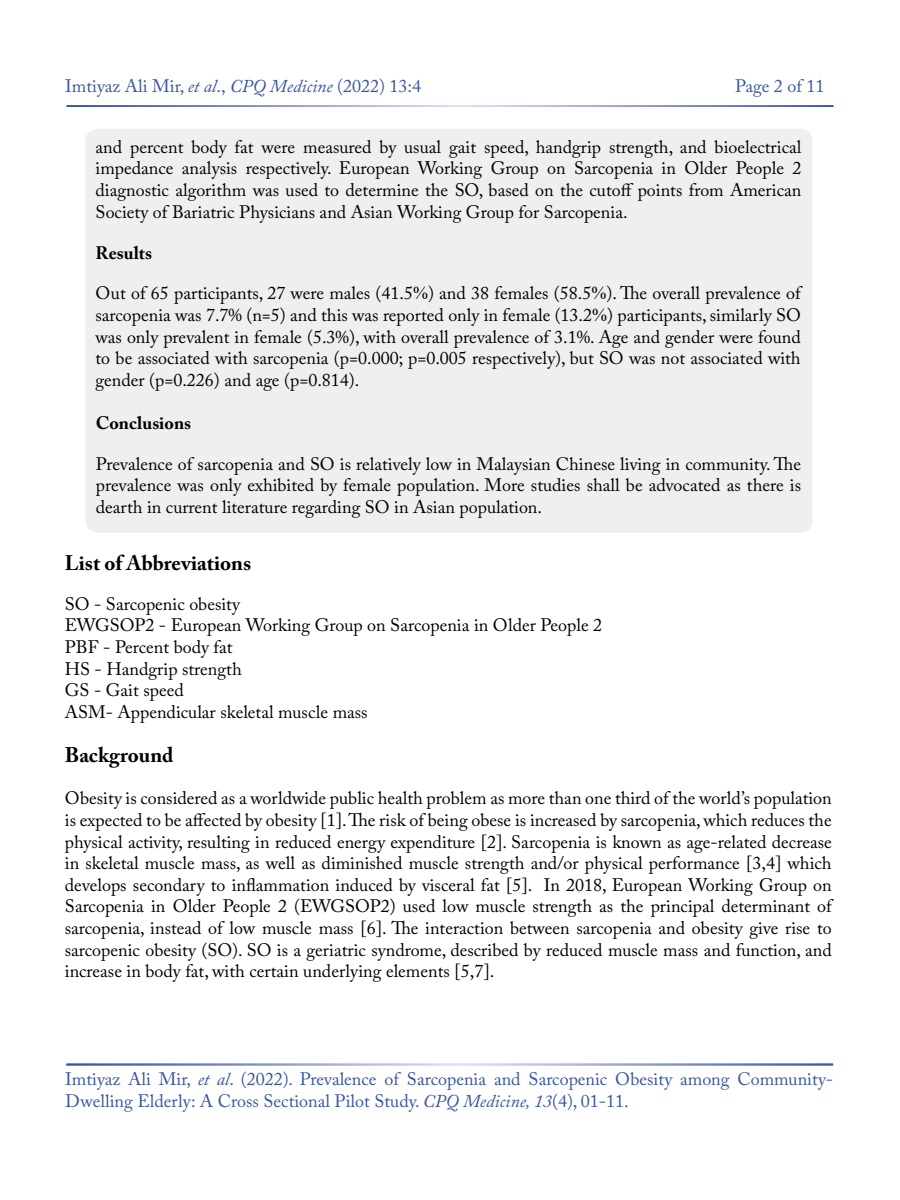
<style>
.page{position:relative;width:900px;height:1200px;background:#fff}
.page>*{position:absolute;margin:0;border:0;box-sizing:border-box;transform-origin:0 0}
.t1{font:700 21px "Adobe Caslon Pro";color:#000}
.t2{font:18px/21.6px "Adobe Caslon Pro";color:#000;text-align:justify}
.t3{font:18px/21.6px "Adobe Caslon Pro";color:#3955a0}
.t4{font:700 18px "Adobe Caslon Pro";color:#000}
.s1{font-style:italic}
.s2{font-family:"Times New Roman"}
</style>
<div class="page">
<div style="left:86px;top:129px;width:726px;height:404px;background:#efeff0;border-radius:12px"></div>
<p class="t3" style="left:65px;top:75px;width:357px">Imtiyaz Ali Mir, <span class="s1">et al</span>., <span class="s1">CPQ Medicine</span> (2022) 13:4</p>
<p class="t3" style="left:735px;top:75px;width:91px">Page 2 of 11</p>
<p class="t2" style="left:96px;top:136px;width:708px">and percent body fat were measured by usual gait speed, handgrip strength, and bioelectrical impedance analysis respectively. European Working Group on Sarcopenia in Older People 2 diagnostic algorithm was used to determine the SO, based on the cutoff points from American Society of Bariatric Physicians and Asian Working Group for Sarcopenia.</p>
<p class="t4" style="left:96px;top:242px;width:58px">Results</p>
<p class="t2" style="left:96px;top:282px;width:707px">Out of 65 participants, 27 were males (41.5<span class="s2">%</span>) and 38 females (58.5<span class="s2">%</span>). The overall prevalence of sarcopenia was 7.7% (n=5) and this was reported only in female (13.2<span class="s2">%</span>) participants, similarly SO was only prevalent in female (5.3%), with overall prevalence of 3.1%. Age and gender were found to be associated with sarcopenia (p=0.000; p=0.005 respectively), but SO was not associated with gender (p=0.226) and age (p=0.814).</p>
<p class="t4" style="left:96px;top:412px;width:97px">Conclusions</p>
<p class="t2" style="left:96px;top:453px;width:707px">Prevalence of sarcopenia and SO is relatively low in Malaysian Chinese living in community. The prevalence was only exhibited by female population. More studies shall be advocated as there is dearth in current literature regarding SO in Asian population.</p>
<p class="t1" style="left:65px;top:550px;width:188px">List of Abbreviations</p>
<p class="t2" style="left:65px;top:593px;width:539px;text-align:left">SO - Sarcopenic obesity<br>EWGSOP2 - European Working Group on Sarcopenia in Older People 2<br>PBF - Percent body fat<br>HS - Handgrip strength<br>GS - Gait speed<br>ASM- Appendicular skeletal muscle mass</p>
<p class="t1" style="left:65px;top:743px;width:110px">Background</p>
<p class="t2" style="left:65px;top:787px;width:768px">Obesity is considered as a worldwide public health problem as more than one third of the world’s population is expected to be affected by obesity [1]. The risk of being obese is increased by sarcopenia, which reduces the physical activity, resulting in reduced energy expenditure [2]. Sarcopenia is known as age-related decrease in skeletal muscle mass, as well as diminished muscle strength and/or physical performance [3,4] which develops secondary to inflammation induced by visceral fat [5]. In 2018, European Working Group on Sarcopenia in Older People 2 (EWGSOP2) used low muscle strength as the principal determinant of sarcopenia, instead of low muscle mass [6]. The interaction between sarcopenia and obesity give rise to sarcopenic obesity (SO). SO is a geriatric syndrome, described by reduced muscle mass and function, and increase in body fat, with certain underlying elements [5,7].</p>
<p class="t3" style="left:65px;top:1068px;width:769px">Imtiyaz Ali Mir, <span class="s1">et al</span>. (2022). Prevalence of Sarcopenia and Sarcopenic Obesity among Community-<br>Dwelling Elderly: A Cross Sectional Pilot Study. <span class="s1">CPQ Medicine, 13</span>(4), 01-11.</p>
</div>
